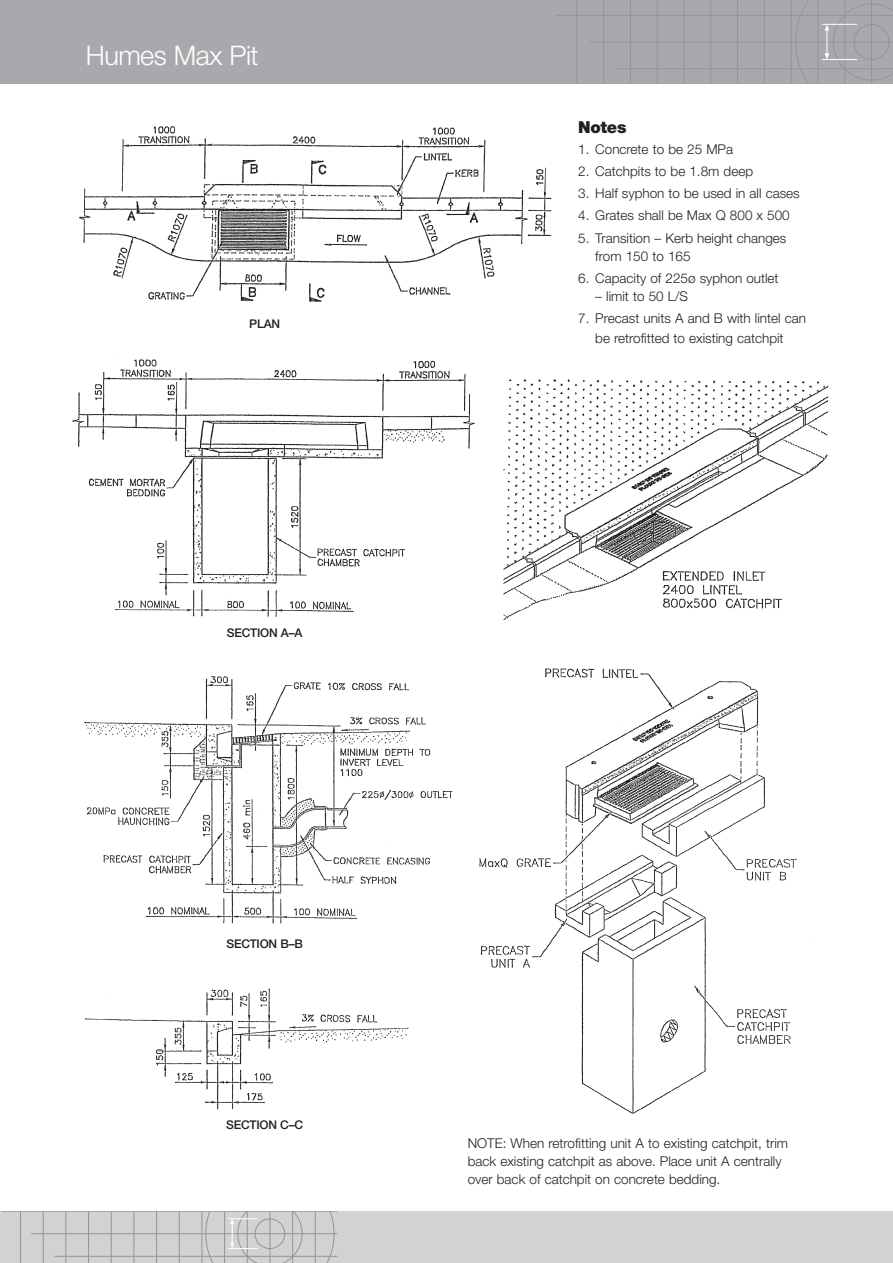
<style>
.page{position:relative;width:893px;height:1263px;background:#fff}
.page>*{position:absolute;margin:0;border:0;box-sizing:border-box;transform-origin:0 0}
.t1{font:300 27px "Helvetica Neue";letter-spacing:-.02em;color:#fff}
.t2{font:900 16.5px "Helvetica Neue";letter-spacing:-.02em;color:#231f20}
.t3{font:300 13.5px/18px "Helvetica Neue";color:#231f20}
.t4{font:500 12px "Helvetica Neue";letter-spacing:-.02em;color:#231f20}
</style>
<div class="page">
<img style="left:479px;top:379px;width:349px;height:735px">
<img style="left:72px;top:355px;width:403px;height:755px">
<div style="left:0;top:0;width:893px;height:84px;background:#a8a9ad"></div>
<hr style="left:576px;top:0;width:1px;height:84px;background:#939598">
<hr style="left:603px;top:0;width:1px;height:84px;background:#939598">
<hr style="left:630px;top:0;width:1px;height:84px;background:#939598">
<hr style="left:657px;top:0;width:1px;height:84px;background:#939598">
<hr style="left:683px;top:0;width:1px;height:84px;background:#939598">
<hr style="left:710px;top:0;width:1px;height:84px;background:#939598">
<hr style="left:737px;top:0;width:1px;height:84px;background:#939598">
<hr style="left:764px;top:0;width:1px;height:84px;background:#939598">
<hr style="left:791px;top:0;width:1px;height:84px;background:#939598">
<hr style="left:555px;top:15px;width:338px;height:1px;background:#939598">
<hr style="left:589px;top:42px;width:304px;height:1px;background:#939598">
<hr style="left:617px;top:68px;width:276px;height:1px;background:#939598">
<svg style="left:795px;top:0;width:98px;height:84px"></svg>
<div style="left:0;top:1212px;width:893px;height:51px;background:#d1d2d4"></div>
<hr style="left:20px;top:1212px;width:1px;height:51px;background:#939598">
<hr style="left:43px;top:1212px;width:1px;height:51px;background:#939598">
<hr style="left:65px;top:1212px;width:1px;height:51px;background:#939598">
<hr style="left:88px;top:1212px;width:1px;height:51px;background:#939598">
<hr style="left:111px;top:1212px;width:1px;height:51px;background:#939598">
<hr style="left:133px;top:1212px;width:1px;height:51px;background:#939598">
<hr style="left:156px;top:1212px;width:1px;height:51px;background:#939598">
<hr style="left:179px;top:1212px;width:1px;height:51px;background:#939598">
<hr style="left:201px;top:1212px;width:1px;height:51px;background:#939598">
<hr style="left:2px;top:1212px;width:335px;height:1px;background:#939598">
<hr style="left:31px;top:1233px;width:306px;height:1px;background:#939598">
<hr style="left:54px;top:1256px;width:283px;height:1px;background:#939598">
<svg style="left:205px;top:1212px;width:129px;height:51px"></svg>
<img style="left:79px;top:126px;width:473px;height:176px">
<div style="left:197px;top:628px;width:135px;height:22px;background:#fff"></div>
<div style="left:195px;top:939px;width:140px;height:22px;background:#fff"></div>
<h1 class="t1" style="left:86px;top:46px;width:174px">Humes Max Pit</h1>
<p class="t4" style="left:249px;top:319px;width:32px">PLAN</p>
<p class="t4" style="left:227px;top:628px;width:77px">SECTION A–A</p>
<p class="t4" style="left:226px;top:939px;width:78px">SECTION B–B</p>
<p class="t4" style="left:226px;top:1120px;width:78px">SECTION C–C</p>
<p class="t2" style="left:578px;top:122px;width:50px">Notes</p>
<p class="t3" style="left:578px;top:141px;width:156px">1. Concrete to be 25 MPa</p>
<p class="t3" style="left:578px;top:163px;width:176px">2. Catchpits to be 1.8m deep</p>
<p class="t3" style="left:578px;top:186px;width:223px">3. Half syphon to be used in all cases</p>
<p class="t3" style="left:578px;top:208px;width:213px">4. Grates shall be Max Q 800 x 500</p>
<p class="t3" style="left:595px;top:230px;width:193px;text-indent:-17px">5. Transition – Kerb height changes from 150 to 165</p>
<p class="t3" style="left:578px;top:270px;width:202px">6. Capacity of 225ø syphon outlet</p>
<p class="t3" style="left:595px;top:288px;width:94px">– limit to 50 L/S</p>
<p class="t3" style="left:578px;top:310px;width:229px;line-height:19.5px;text-align:center">7. Precast units A and B with lintel can be retrofitted to existing catchpit</p>
<p class="t3" style="left:468px;top:1136px;width:322px">NOTE: When retrofitting unit A to existing catchpit, trim back existing catchpit as above. Place unit A centrally over back of catchpit on concrete bedding.</p>
</div>
